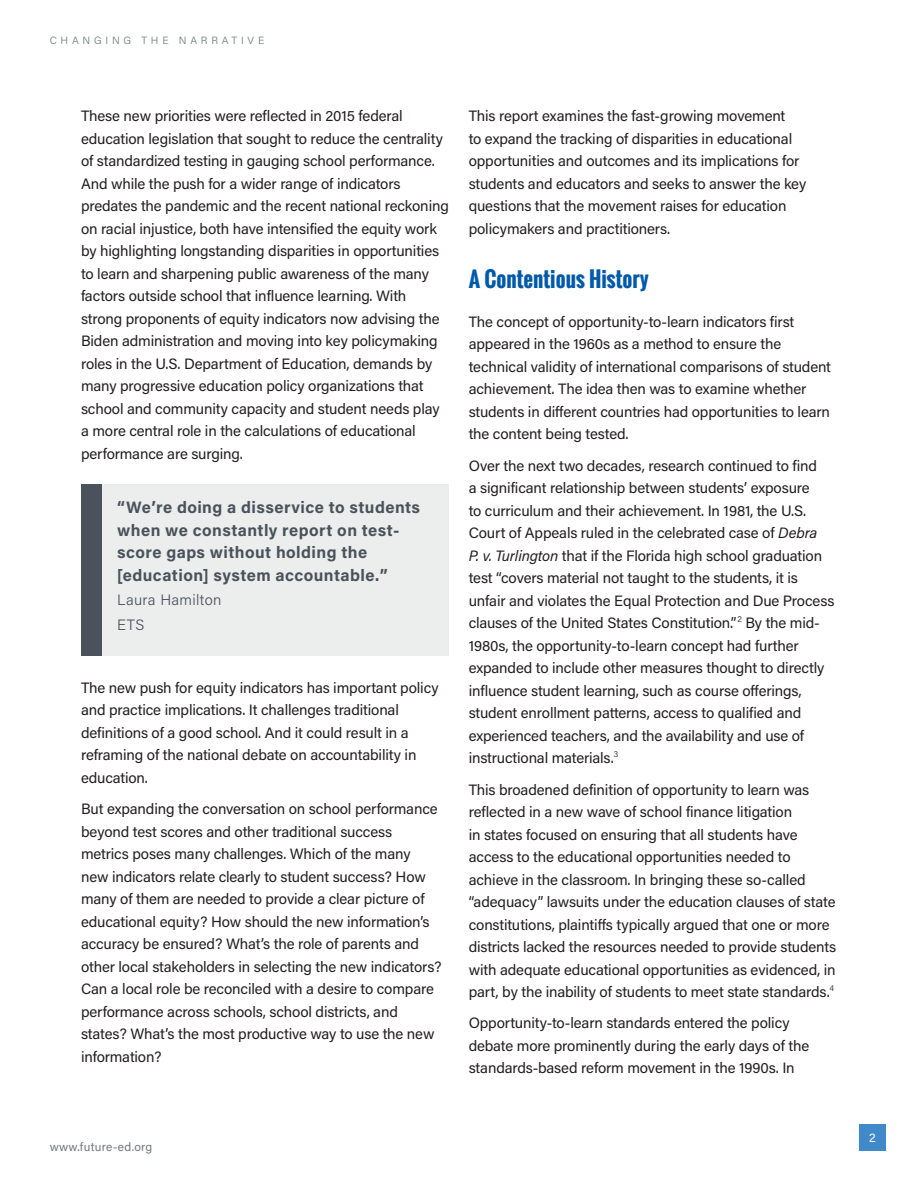
<style>
.page{position:relative;width:918px;height:1188px;background:#fff}
.page>*{position:absolute;margin:0;border:0;box-sizing:border-box;transform-origin:0 0}
.subhead2{font:700 21px "Oswald";color:#0159a9}
.pull_quote{font:700 16.5px/22.5px "Acumin Pro";letter-spacing:.025em;color:#4a525b}
.text1_Acumin_Reg{font:15px/22.5px "Acumin Pro";letter-spacing:-.01em;color:#231f20}
.pull_quote_author{font:300 15px "Acumin Pro";letter-spacing:.025em;color:#4a525b}
.t1{font:12px "Acumin Pro";letter-spacing:.02em;color:#707b7a}
.t2{font:12px "Acumin Pro";color:#fff}
.t3{font:300 10.5px "Acumin Pro";letter-spacing:.36em;color:#707b7a}
.s1{font-style:italic}
</style>
<div class="page">
<div style="left:859px;top:1124px;width:27px;height:27px;background:#408ac9"></div>
<div style="left:102px;top:484px;width:347px;height:172px;background:#ebeeed"></div>
<div style="left:81px;top:484px;width:21px;height:172px;background:#4a525b"></div>
<p class="t3" style="left:50px;top:34px;width:216px">CHANGING THE NARRATIVE</p>
<p class="text1_Acumin_Reg" style="left:81px;top:104px;width:369px">These new priorities were reflected in 2015 federal education legislation that sought to reduce the centrality of standardized testing in gauging school performance.<br>And while the push for a wider range of indicators predates the pandemic and the recent national reckoning on racial injustice, both have intensified the equity work by highlighting longstanding disparities in opportunities to learn and sharpening public awareness of the many factors outside school that influence learning. With strong proponents of equity indicators now advising the Biden administration and moving into key policymaking roles in the U.S. Department of Education, demands by many progressive education policy organizations that school and community capacity and student needs play a more central role in the calculations of educational performance are surging.</p>
<p class="pull_quote" style="left:117px;top:495px;width:304px">“We’re doing a disservice to students when we constantly report on test&shy;score gaps without holding the [education] system accountable.”</p>
<p class="pull_quote_author" style="left:117px;top:590px;width:106px">Laura Hamilton</p>
<p class="pull_quote_author" style="left:117px;top:614px;width:29px">ETS</p>
<p class="text1_Acumin_Reg" style="left:81px;top:675px;width:359px">The new push for equity indicators has important policy and practice implications. It challenges traditional definitions of a good school. And it could result in a reframing of the national debate on accountability in education.</p>
<p class="text1_Acumin_Reg" style="left:81px;top:797px;width:362px">But expanding the conversation on school performance beyond test scores and other traditional success metrics poses many challenges. Which of the many new indicators relate clearly to student success? How many of them are needed to provide a clear picture of educational equity? How should the new information’s accuracy be ensured? What’s the role of parents and other local stakeholders in selecting the new indicators?<br>Can a local role be reconciled with a desire to compare performance across schools, school districts, and states? What’s the most productive way to use the new information?</p>
<p class="text1_Acumin_Reg" style="left:469px;top:104px;width:339px">This report examines the fast-growing movement<br>to expand the tracking of disparities in educational opportunities and outcomes and its implications for students and educators and seeks to answer the key questions that the movement raises for education policymakers and practitioners.</p>
<p class="subhead2" style="left:469px;top:263px;width:182px">A Contentious History</p>
<p class="text1_Acumin_Reg" style="left:469px;top:310px;width:364px">The concept of opportunity-to-learn indicators first appeared in the 1960s as a method to ensure the technical validity of international comparisons of student achievement. The idea then was to examine whether students in different countries had opportunities to learn the content being tested.</p>
<p class="text1_Acumin_Reg" style="left:469px;top:454px;width:367px">Over the next two decades, research continued to find<br>a significant relationship between students’ exposure<br>to curriculum and their achievement. In 1981, the U.S.<br>Court of Appeals ruled in the celebrated case of <span class="s1">Debra<br>P. v. Turlington</span> that if the Florida high school graduation test “covers material not taught to the students, it is unfair and violates the Equal Protection and Due Process clauses of the United States Constitution.”<sup>2</sup> By the mid-1980s, the opportunity-to-learn concept had further expanded to include other measures thought to directly influence student learning, such as course offerings, student enrollment patterns, access to qualified and experienced teachers, and the availability and use of instructional materials.<sup>3</sup></p>
<p class="text1_Acumin_Reg" style="left:469px;top:777px;width:369px">This broadened definition of opportunity to learn was reflected in a new wave of school finance litigation<br>in states focused on ensuring that all students have access to the educational opportunities needed to achieve in the classroom. In bringing these so-called “adequacy” lawsuits under the education clauses of state constitutions, plaintiffs typically argued that one or more districts lacked the resources needed to provide students with adequate educational opportunities as evidenced, in part, by the inability of students to meet state standards.<sup>4</sup></p>
<p class="text1_Acumin_Reg" style="left:469px;top:1011px;width:342px">Opportunity-to-learn standards entered the policy debate more prominently during the early days of the standards-based reform movement in the 1990s. In</p>
<p class="t1" style="left:50px;top:1139px;width:104px">www.future-ed.org</p>
<p class="t2" style="left:869px;top:1129px;width:8px">2</p>
</div>
